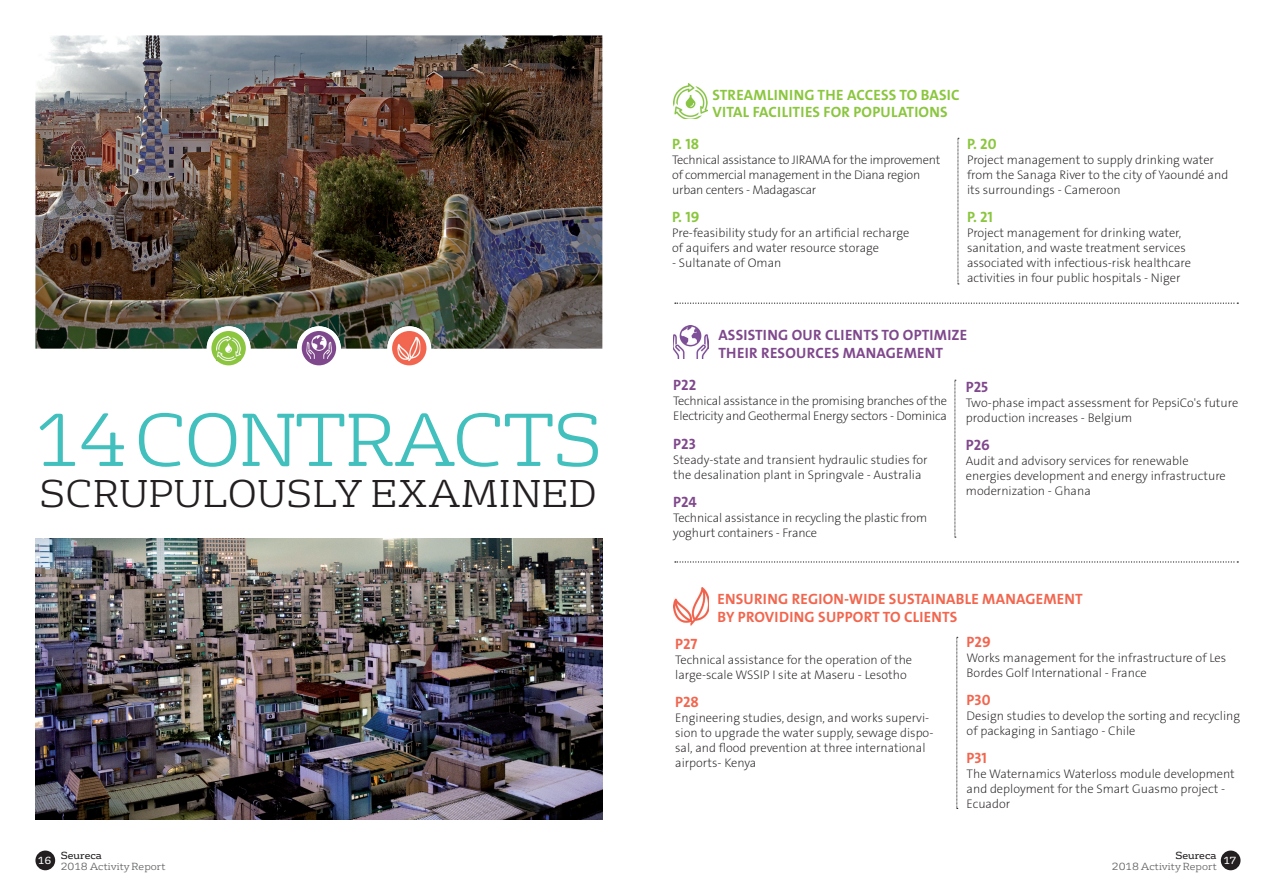
<style>
.page{position:relative;width:1276px;height:886px;background:#fff}
.page>*{position:absolute;margin:0;border:0;box-sizing:border-box;transform-origin:0 0}
.t1{font:300 72.5px "FS Rufus";letter-spacing:-.03em;color:#42c0bd}
.t2{font:300 37.5px "FS Rufus";letter-spacing:.01em;color:#231f20}
.t3{font:15px/17.5px "The Sans Veolia W7 Bld";letter-spacing:.015em;color:#f2664f}
.t4{font:15px/17.5px "The Sans Veolia W7 Bld";letter-spacing:.015em;color:#8bc63e}
.t5{font:15px/17.5px "The Sans Veolia W7 Bld";letter-spacing:.015em;color:#7f488c}
.t6{font:12.5px/15px "The Sans Veolia W2 Ex Lig";color:#231f20}
.t7{font:12.5px/15px "The Sans Veolia W2 Ex Lig";letter-spacing:-.02em;color:#231f20}
.t8{font:300 10px "FS Rufus";color:#57585a}
.t9{font:10px "FS Rufus";color:#231f20}
.t10{font:10px "FS Rufus";color:#fff}
</style>
<div class="page">
<div style="left:35px;top:850px;width:20px;height:20px;background:#231f20;border-radius:50%"></div>
<div style="left:1220px;top:850px;width:20px;height:20px;background:#231f20;border-radius:50%"></div>
<img style="left:35px;top:35px;width:567px;height:314px">
<svg style="left:956px;top:637px;width:2px;height:172px"></svg>
<svg style="left:957px;top:138px;width:2px;height:147px"></svg>
<svg style="left:954px;top:380px;width:2px;height:158px"></svg>
<img style="left:35px;top:539px;width:567px;height:281px">
<svg style="left:675px;top:561px;width:563px;height:1px"></svg>
<svg style="left:675px;top:302px;width:563px;height:2px"></svg>
<svg style="left:207px;top:326px;width:43px;height:40px"></svg>
<img style="left:217px;top:336px;width:23px;height:24px">
<svg style="left:297px;top:326px;width:44px;height:40px"></svg>
<img style="left:306px;top:337px;width:26px;height:22px">
<img style="left:306px;top:335px;width:26px;height:2px">
<svg style="left:387px;top:326px;width:44px;height:40px"></svg>
<img style="left:673px;top:84px;width:34px;height:35px">
<img style="left:673px;top:325px;width:35px;height:34px">
<img style="left:673px;top:587px;width:36px;height:38px">
<h1 class="t1" style="left:34px;top:383px;width:570px">14 CONTRACTS</h1>
<h2 class="t2" style="left:39px;top:464px;width:559px">SCRUPULOUSLY EXAMINED</h2>
<p class="t10" style="left:38px;top:852px;width:15px">16</p>
<p class="t9" style="left:61px;top:847px;width:43px">Seureca</p>
<p class="t8" style="left:61px;top:859px;width:106px">2018 Activity Report</p>
<p class="t4" style="left:712px;top:86px;width:249px">STREAMLINING THE ACCESS TO BASIC<br>VITAL FACILITIES FOR POPULATIONS</p>
<p class="t4" style="left:672px;top:135px;width:28px">P. 18</p>
<p class="t7" style="left:672px;top:152px;width:270px">Technical assistance to JIRAMA for the improvement of commercial management in the Diana region urban centers - Madagascar</p>
<p class="t4" style="left:672px;top:208px;width:29px">P. 19</p>
<p class="t6" style="left:672px;top:226px;width:239px">Pre-feasibility study for an artificial recharge of aquifers and water resource storage</p>
<p class="t6" style="left:672px;top:256px;width:111px">- Sultanate of Oman</p>
<p class="t4" style="left:967px;top:135px;width:31px">P. 20</p>
<p class="t6" style="left:967px;top:152px;width:263px">Project management to supply drinking water from the Sanaga River to the city of Yaoundé and its surroundings - Cameroon</p>
<p class="t4" style="left:967px;top:208px;width:27px">P. 21</p>
<p class="t6" style="left:967px;top:226px;width:225px">Project management for drinking water, sanitation, and waste treatment services associated with infectious-risk healthcare activities in four public hospitals - Niger</p>
<p class="t5" style="left:718px;top:326px;width:250px">ASSISTING OUR CLIENTS TO OPTIMIZE<br>THEIR RESOURCES MANAGEMENT</p>
<p class="t5" style="left:673px;top:377px;width:24px">P22</p>
<p class="t7" style="left:673px;top:394px;width:275px">Technical assistance in the promising branches of the<br>Electricity and Geothermal Energy sectors - Dominica</p>
<p class="t5" style="left:673px;top:435px;width:24px">P23</p>
<p class="t6" style="left:673px;top:452px;width:256px">Steady-state and transient hydraulic studies for the desalination plant in Springvale - Australia</p>
<p class="t5" style="left:673px;top:493px;width:25px">P24</p>
<p class="t6" style="left:673px;top:510px;width:255px">Technical assistance in recycling the plastic from yoghurt containers - France</p>
<p class="t5" style="left:966px;top:378px;width:24px">P25</p>
<p class="t6" style="left:966px;top:395px;width:274px">Two-phase impact assessment for PepsiCo's future production increases - Belgium</p>
<p class="t5" style="left:966px;top:436px;width:25px">P26</p>
<p class="t6" style="left:966px;top:454px;width:261px">Audit and advisory services for renewable energies development and energy infrastructure modernization - Ghana</p>
<p class="t3" style="left:717px;top:591px;width:367px">ENSURING REGION-WIDE SUSTAINABLE MANAGEMENT<br>BY PROVIDING SUPPORT TO CLIENTS</p>
<p class="t3" style="left:675px;top:635px;width:24px">P27</p>
<p class="t6" style="left:675px;top:652px;width:238px">Technical assistance for the operation of the large-scale WSSIP I site at Maseru - Lesotho</p>
<p class="t3" style="left:675px;top:693px;width:25px">P28</p>
<p class="t6" style="left:675px;top:710px;width:260px">Engineering studies, design, and works supervi&shy;sion to upgrade the water supply, sewage dispo&shy;sal, and flood prevention at three international airports- Kenya</p>
<p class="t3" style="left:966px;top:633px;width:26px">P29</p>
<p class="t6" style="left:966px;top:650px;width:261px">Works management for the infrastructure of Les<br>Bordes Golf International - France</p>
<p class="t3" style="left:966px;top:691px;width:25px">P30</p>
<p class="t6" style="left:966px;top:708px;width:275px">Design studies to develop the sorting and recycling of packaging in Santiago - Chile</p>
<p class="t3" style="left:966px;top:749px;width:22px">P31</p>
<p class="t6" style="left:966px;top:766px;width:270px">The Waternamics Waterloss module development and deployment for the Smart Guasmo project -<br>Ecuador</p>
<p class="t9" style="left:1175px;top:847px;width:43px">Seureca</p>
<p class="t10" style="left:1223px;top:852px;width:15px">17</p>
<p class="t8" style="left:1112px;top:859px;width:106px">2018 Activity Report</p>
</div>
